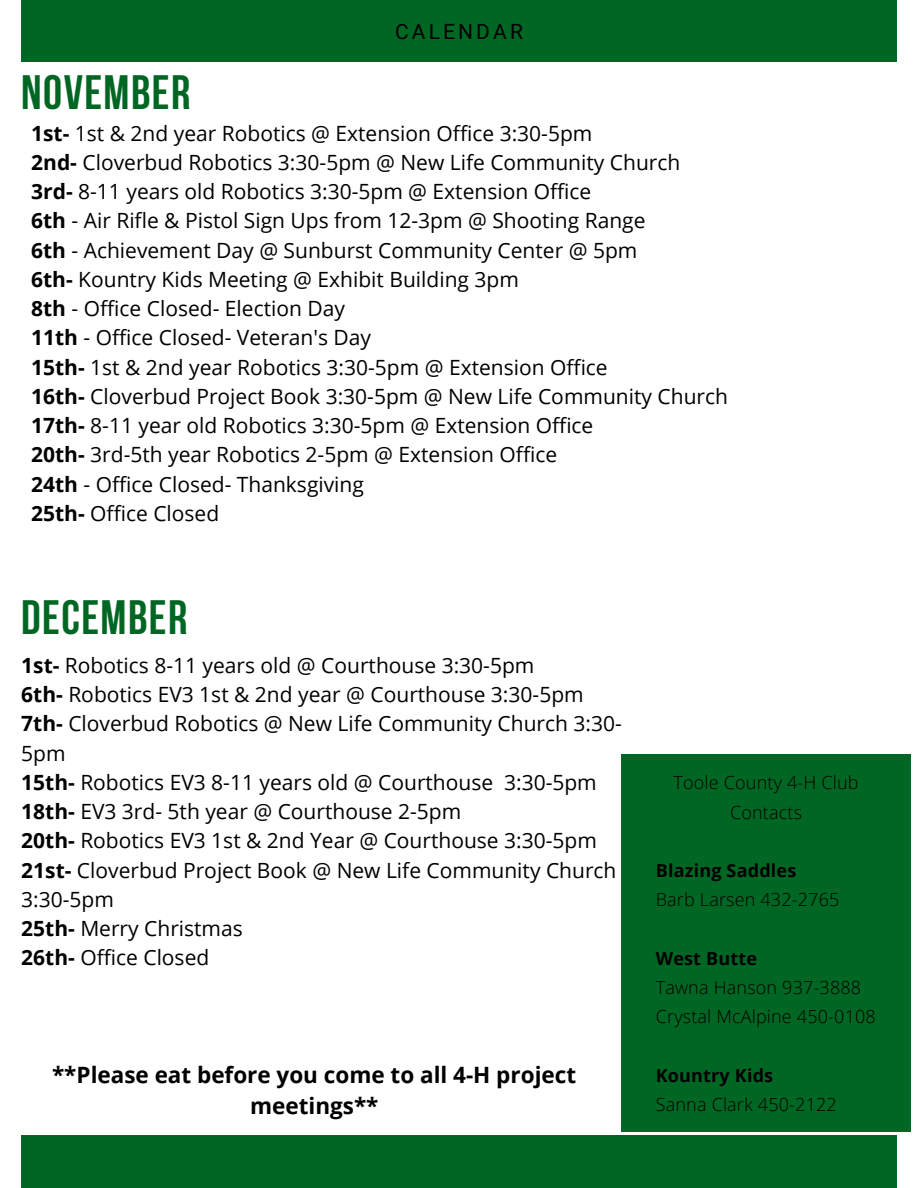
<style>
.page{position:relative;width:918px;height:1188px;background:#fff}
.page>*{position:absolute;margin:0;border:0;box-sizing:border-box;transform-origin:0 0}
.t1{font:700 48px "Bebas Neue";letter-spacing:.03em;color:#006623}
.t2{font:700 22.5px/31.5px "Open Sans";color:#000;text-align:center}
.t3{font:21px/29.2px "Open Sans";color:#000}
.t4{font:21px "Roboto";letter-spacing:.15em;color:#000}
.t5{font:300 18px/29.2px "Open Sans";letter-spacing:.01em;color:#000;text-align:center}
.t6{font:700 18px "Open Sans";letter-spacing:.01em;color:#000}
.s1{font-weight:700}
</style>
<div class="page">
<div style="left:21px;top:0;width:876px;height:62px;background:#006623"></div>
<div style="left:21px;top:1135px;width:876px;height:53px;background:#006623"></div>
<div style="left:622px;top:755px;width:289px;height:377px;background:#006623"></div>
<p class="t4" style="left:395px;top:19px;width:129px">CALENDAR</p>
<h1 class="t1" style="left:21px;top:73px;width:171px">NOVEMBER</h1>
<p class="t3" style="left:31px;top:118px;width:698px"><span class="s1">1st-</span> 1st &amp; 2nd year Robotics @ Extension Office 3:30-5pm<br><span class="s1">2nd-</span> Cloverbud Robotics 3:30-5pm @ New Life Community Church<br><span class="s1">3rd-</span> 8-11 years old Robotics 3:30-5pm @ Extension Office<br><span class="s1">6th</span> - Air Rifle &amp; Pistol Sign Ups from 12-3pm @ Shooting Range<br><span class="s1">6th</span> - Achievement Day @ Sunburst Community Center @ 5pm<br><span class="s1">6th-</span> Kountry Kids Meeting @ Exhibit Building 3pm<br><span class="s1">8th</span> - Office Closed- Election Day<br><span class="s1">11th</span> - Office Closed- Veteran's Day<br><span class="s1">15th-</span> 1st &amp; 2nd year Robotics 3:30-5pm @ Extension Office<br><span class="s1">16th-</span> Cloverbud Project Book 3:30-5pm @ New Life Community Church <span class="s1">17th-</span> 8-11 year old Robotics 3:30-5pm @ Extension Office<br><span class="s1">20th-</span> 3rd-5th year Robotics 2-5pm @ Extension Office<br><span class="s1">24th</span> - Office Closed- Thanksgiving<br><span class="s1">25th-</span> Office Closed</p>
<h1 class="t1" style="left:21px;top:598px;width:168px">DECEMBER</h1>
<p class="t3" style="left:21px;top:650px;width:602px"><span class="s1">1st-</span> Robotics 8-11 years old @ Courthouse 3:30-5pm<br><span class="s1">6th-</span> Robotics EV3 1st &amp; 2nd year @ Courthouse 3:30-5pm <span class="s1">7th-</span> Cloverbud Robotics @ New Life Community Church 3:30- 5pm<br><span class="s1">15th-</span> Robotics EV3 8-11 years old @ Courthouse 3:30-5pm <span class="s1">18th-</span> EV3 3rd- 5th year @ Courthouse 2-5pm<br><span class="s1">20th-</span> Robotics EV3 1st &amp; 2nd Year @ Courthouse 3:30-5pm <span class="s1">21st-</span> Cloverbud Project Book @ New Life Community Church 3:30-5pm<br><span class="s1">25th-</span> Merry Christmas<br><span class="s1">26th-</span> Office Closed</p>
<p class="t2" style="left:52px;top:1058px;width:526px">**Please eat before you come to all 4-H project meetings**</p>
<p class="t5" style="left:674px;top:768px;width:186px">Toole County 4-H Club<br>Contacts</p>
<p class="t6" style="left:656px;top:858px;width:142px">Blazing Saddles</p>
<p class="t5" style="left:656px;top:885px;width:185px">Barb Larsen 432-2765</p>
<p class="t6" style="left:656px;top:946px;width:103px">West Butte</p>
<p class="t5" style="left:656px;top:972px;width:222px;text-align:left">Tawna Hanson 937-3888<br>Crystal McAlpine 450-0108</p>
<p class="t6" style="left:656px;top:1063px;width:119px">Kountry Kids</p>
<p class="t5" style="left:656px;top:1089px;width:183px">Sanna Clark 450-2122</p>
</div>
